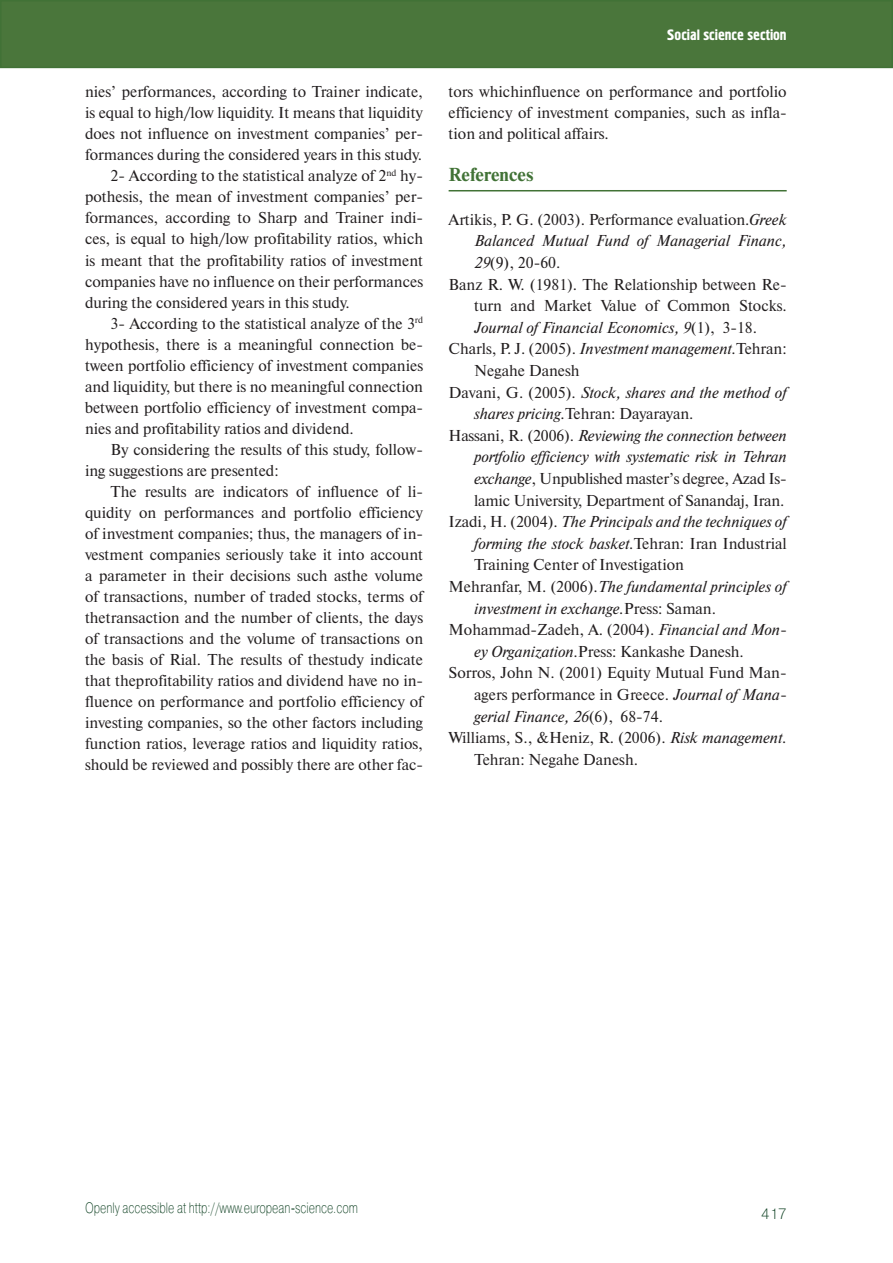
<style>
.page{position:relative;width:893px;height:1263px;background:#fff}
.page>*{position:absolute;margin:0;border:0;box-sizing:border-box;transform-origin:0 0}
.Заголовок{font:700 18.75px "Newton C";color:#417236}
.Текст_статьи{font:15.75px/21px "Newton C";color:#231f20;text-align:justify}
.Литература{font:15.75px/21.6px "Newton C";color:#231f20;text-align:justify}
.Литература-2{font:italic 15.75px/21.6px "Newton C";color:#231f20}
.t1{font:15px "Pragmatica Light C";color:#0b3e1f;scale:.75 1}
.t2{font:15px "Hermes C";color:#fff}
.t3{font:15px "Pragmatica Light C";color:#0b3e1f}
.s1{font-style:italic}
.s2{font-style:normal}
</style>
<div class="page">
<div style="left:1px;top:1px;width:891px;height:66px;background:#4a763b"></div>
<div style="left:0;top:0;width:893px;height:68px;border:2px solid #417236"></div>
<hr style="left:449px;top:190px;width:338px;height:1px;background:#417236">
<p class="Текст_статьи" style="left:85px;top:82px;width:340px">nies’ performances, according to Trainer indicate, is equal to high/low liquidity. It means that liquidity does not influence on investment companies’ per&shy;formances during the considered years in this study.</p>
<p class="Текст_статьи" style="left:85px;top:166px;width:340px;text-indent:26px">2- According to the statistical analyze of 2<sup>nd</sup> hy&shy;pothesis, the mean of investment companies’ per&shy;formances, according to Sharp and Trainer indi&shy;ces, is equal to high/low profitability ratios, which is meant that the profitability ratios of investment companies have no influence on their performances during the considered years in this study.</p>
<p class="Текст_статьи" style="left:85px;top:313px;width:340px;text-indent:26px">3- According to the statistical analyze of the 3<sup>rd </sup>hypothesis, there is a meaningful connection be&shy;tween portfolio efficiency of investment companies and liquidity, but there is no meaningful connection between portfolio efficiency of investment compa&shy;nies and profitability ratios and dividend.</p>
<p class="Текст_статьи" style="left:85px;top:439px;width:340px;text-indent:26px">By considering the results of this study, follow&shy;ing suggestions are presented:</p>
<p class="Текст_статьи" style="left:85px;top:481px;width:340px;text-indent:26px">The results are indicators of influence of li&shy;quidity on performances and portfolio efficiency of investment companies; thus, the managers of in&shy;vestment companies seriously take it into account a parameter in their decisions such asthe volume of transactions, number of traded stocks, terms of thetransaction and the number of clients, the days of transactions and the volume of transactions on the basis of Rial. The results of thestudy indicate that theprofitability ratios and dividend have no in&shy;fluence on performance and portfolio efficiency of investing companies, so the other factors including function ratios, leverage ratios and liquidity ratios, should be reviewed and possibly there are other fac-</p>
<p class="t2" style="left:667px;top:26px;width:121px">Social science section</p>
<p class="Текст_статьи" style="left:449px;top:82px;width:340px">tors whichinfluence on performance and portfolio efficiency of investment companies, such as infla&shy;tion and political affairs.</p>
<p class="Заголовок" style="left:449px;top:165px;width:86px">References</p>
<p class="Литература" style="left:474px;top:209px;width:314px;text-indent:-26px">Artikis, P. G. (2003). Performance evaluation.<span class="s1">Greek Balanced Mutual Fund of Managerial Financ, 29</span>(9), 20-60.</p>
<p class="Литература" style="left:474px;top:273px;width:314px;text-indent:-26px">Banz R. W. (1981). The Relationship between Re&shy;turn and Market Value of Common Stocks.<br><span class="s1">Journal of Financial Economics, 9</span>(1), 3-18.</p>
<p class="Литература" style="left:474px;top:338px;width:314px;text-indent:-26px">Charls, P. J. (2005). <span class="s1">Investment management.</span>Tehran:<br>Negahe Danesh</p>
<p class="Литература-2" style="left:474px;top:381px;width:314px;text-indent:-26px"><span class="s2">Davani, G. (2005).</span> Stock, shares and the method of shares pricing.<span class="s2">Tehran: Dayarayan.</span></p>
<p class="Литература" style="left:474px;top:425px;width:314px;text-indent:-26px">Hassani, R. (2006). <span class="s1">Reviewing the connection between portfolio efficiency with systematic risk in Tehran exchange</span>, Unpublished master’s degree, Azad Is&shy;lamic University, Department of Sanandaj, Iran.</p>
<p class="Литература" style="left:474px;top:511px;width:314px;text-indent:-26px">Izadi, H. (2004). <span class="s1">The Principals and the techniques of forming the stock basket.</span>Tehran: Iran Industrial Training Center of Investigation</p>
<p class="Литература-2" style="left:474px;top:576px;width:314px;text-indent:-26px"><span class="s2">Mehranfar, M. (2006).</span>The fundamental principles of investment in exchange.<span class="s2">Press: Saman.</span></p>
<p class="Литература" style="left:474px;top:619px;width:314px;text-indent:-26px">Mohammad-Zadeh, A. (2004). <span class="s1">Financial and Mon&shy;ey Organization</span>.Press: Kankashe Danesh.</p>
<p class="Литература" style="left:474px;top:662px;width:314px;text-indent:-26px">Sorros, John N. (2001) Equity Mutual Fund Man&shy;agers performance in Greece. <span class="s1">Journal of Mana&shy;gerial Finance, 26</span>(6), 68-74.</p>
<p class="Литература" style="left:474px;top:727px;width:314px;text-indent:-26px">Williams, S., &amp;Heniz, R. (2006). <span class="s1">Risk management.<br></span>Tehran: Negahe Danesh.</p>
<p class="t1" style="left:85px;top:1199px;width:365px">Openly accessible at http://www.european-science.com</p>
<p class="t3" style="left:761px;top:1205px;width:27px">417</p>
</div>
